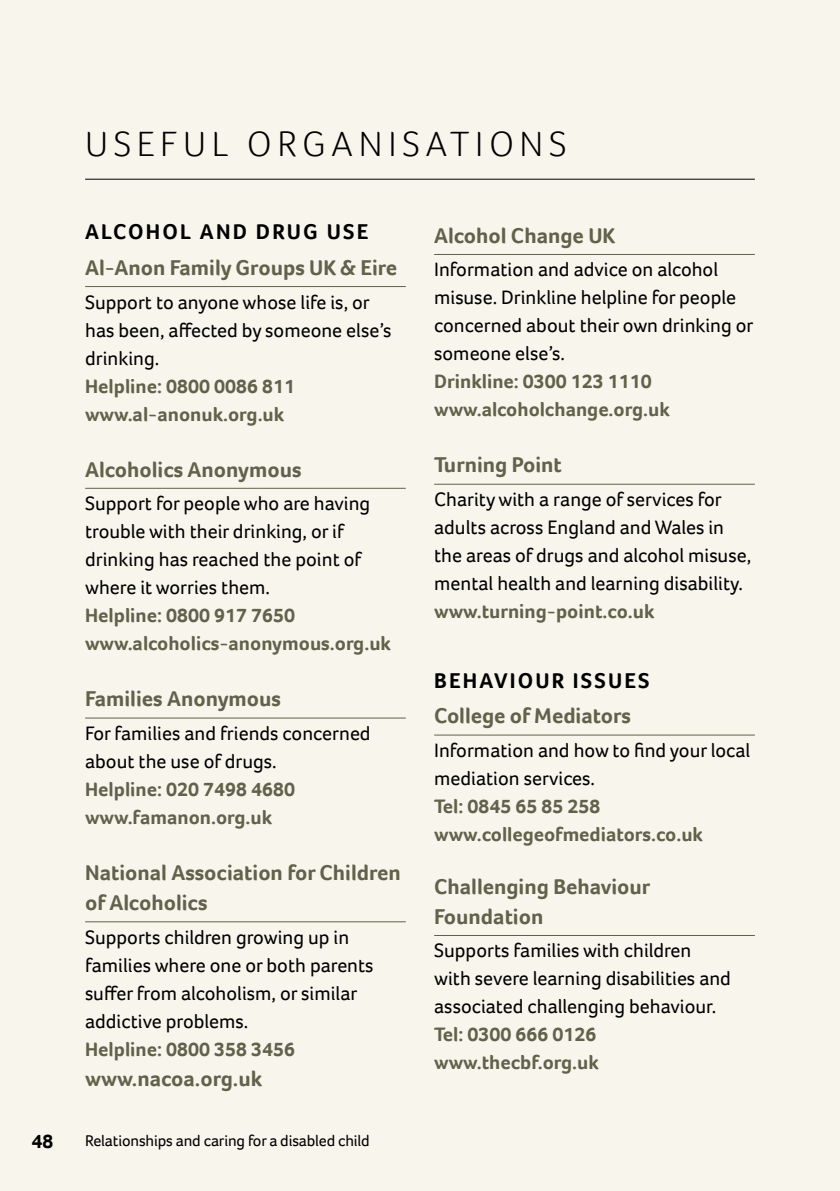
<style>
.page{position:relative;width:840px;height:1191px;background:#fff}
.page>*{position:absolute;margin:0;border:0;box-sizing:border-box;transform-origin:0 0}
.t1{font:300 36px "Foco";letter-spacing:.155em;color:#000}
.t2{font:700 22px/30px "Foco";color:#646751}
.t3{font:700 22px "Foco";letter-spacing:.1em;color:#000}
.t4{font:20px/28px "Foco";color:#000}
.t5{font:700 20px/28px "Foco";color:#646751}
.t6{font:700 20px "Foco";color:#000}
.t7{font:16px "Foco";letter-spacing:-.01em;color:#000}
</style>
<div class="page">
<div style="left:0;top:0;width:839px;height:1191px;background:#f8f5ed"></div>
<h1 class="t1" style="left:85px;top:120px;width:482px">USEFUL ORGANISATIONS</h1>
<p class="t3" style="left:85px;top:217px;width:284px">Alcohol and drug use</p>
<p class="t2" style="left:85px;top:252px;width:313px">Al-Anon Family Groups UK &amp; Eire</p>
<p class="t4" style="left:85px;top:287px;width:308px">Support to anyone whose life is, or has been, affected by someone else’s drinking.</p>
<p class="t5" style="left:85px;top:371px;width:211px">Helpline: 0800 0086 811 www.al-anonuk.org.uk</p>
<p class="t2" style="left:85px;top:454px;width:218px">Alcoholics Anonymous</p>
<p class="t4" style="left:85px;top:489px;width:286px">Support for people who are having trouble with their drinking, or if drinking has reached the point of where it worries them.</p>
<p class="t5" style="left:85px;top:601px;width:307px">Helpline: 0800 917 7650 www.alcoholics-anonymous.org.uk</p>
<p class="t2" style="left:85px;top:683px;width:197px">Families Anonymous</p>
<p class="t4" style="left:85px;top:719px;width:287px">For families and friends concerned about the use of drugs.</p>
<p class="t5" style="left:85px;top:775px;width:211px">Helpline: 020 7498 4680 www.famanon.org.uk</p>
<p class="t2" style="left:85px;top:857px;width:317px">National Association for Children of Alcoholics</p>
<p class="t4" style="left:85px;top:922px;width:290px">Supports children growing up in families where one or both parents suffer from alcoholism, or similar addictive problems.</p>
<p class="t5" style="left:85px;top:1034px;width:211px">Helpline: 0800 358 3456</p>
<p class="t2" style="left:85px;top:1063px;width:178px">www.nacoa.org.uk</p>
<p class="t6" style="left:32px;top:1128px;width:23px">48</p>
<p class="t7" style="left:85px;top:1129px;width:286px">Relationships and caring for a disabled child</p>
<p class="t2" style="left:434px;top:220px;width:168px">Alcohol Change UK</p>
<p class="t4" style="left:434px;top:255px;width:320px">Information and advice on alcohol misuse. Drinkline helpline for people concerned about their own drinking or someone else’s.</p>
<p class="t5" style="left:434px;top:367px;width:237px">Drinkline: 0300 123 1110 www.alcoholchange.org.uk</p>
<p class="t2" style="left:434px;top:450px;width:129px">Turning Point</p>
<p class="t4" style="left:434px;top:485px;width:318px">Charity with a range of services for adults across England and Wales in the areas of drugs and alcohol misuse, mental health and learning disability.</p>
<p class="t5" style="left:434px;top:597px;width:222px">www.turning-point.co.uk</p>
<p class="t3" style="left:434px;top:665px;width:217px">Behaviour issues</p>
<p class="t2" style="left:434px;top:700px;width:198px">College of Mediators</p>
<p class="t4" style="left:434px;top:736px;width:317px">Information and how to find your local mediation services.</p>
<p class="t5" style="left:434px;top:792px;width:270px">Tel: 0845 65 85 258 www.collegeofmediators.co.uk</p>
<p class="t2" style="left:434px;top:871px;width:217px">Challenging Behaviour<br>Foundation</p>
<p class="t4" style="left:434px;top:936px;width:298px">Supports families with children with severe learning disabilities and associated challenging behaviour.</p>
<p class="t5" style="left:434px;top:1020px;width:166px">Tel: 0300 666 0126 www.thecbf.org.uk</p>
</div>
